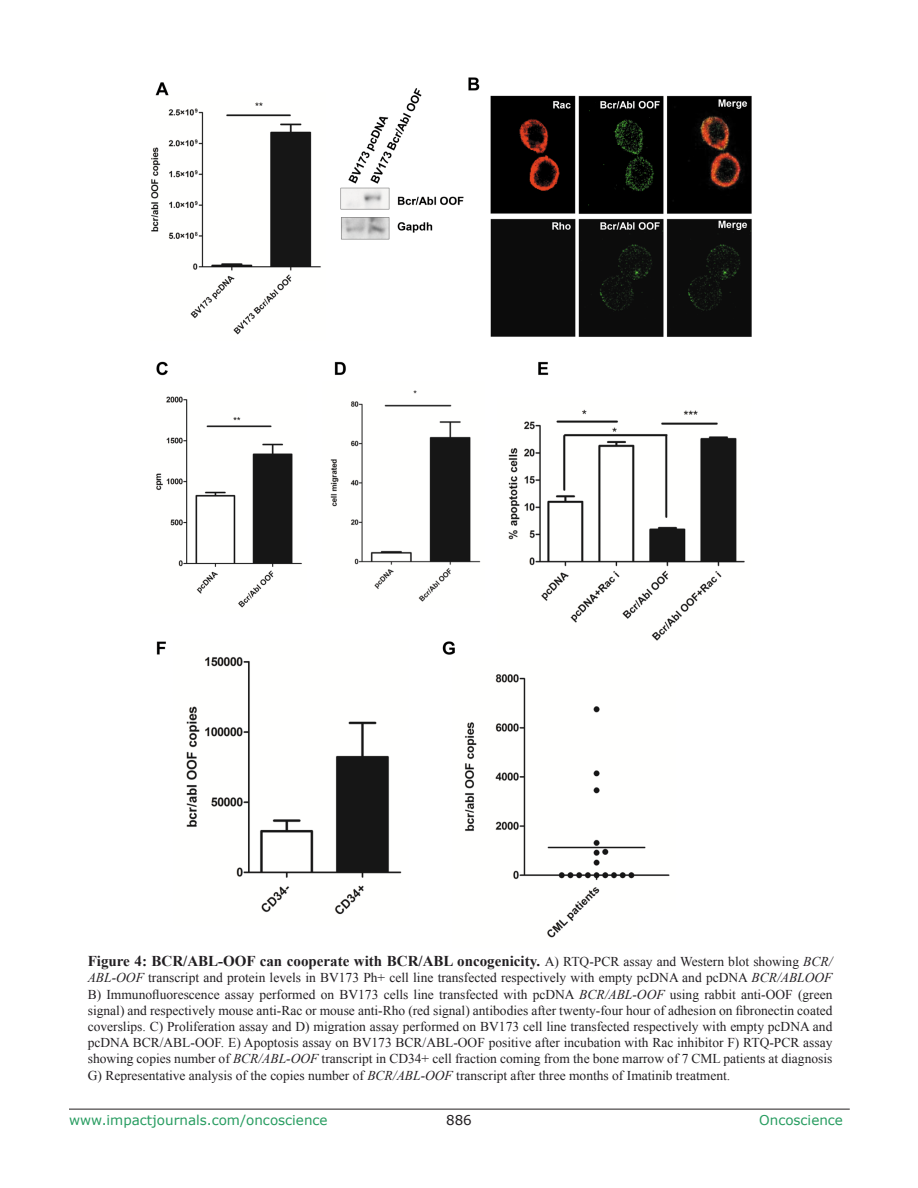
<style>
.page{position:relative;width:918px;height:1188px;background:#fff}
.page>*{position:absolute;margin:0;border:0;box-sizing:border-box;transform-origin:0 0}
.FigureText{font:700 15px "Times New Roman";color:#221f22}
.FigureText-2{font:13.5px/16.2px "Times New Roman";color:#221f22;text-align:justify}
.t1{font:13.5px "Verdana";color:#279c60}
.t2{font:13.5px "Verdana";color:#221f22}
.s1{font-weight:400;font-size:13.5px}
.s2{font-weight:400;font-style:italic;font-size:13.5px}
.s3{font-style:italic}
</style>
<div class="page">
<hr style="left:69px;top:1109px;width:781px;height:1px;background:#231f20">
<img style="left:151px;top:77px;width:601px;height:861px">
<p class="FigureText" style="left:88px;top:950px;width:746px">Figure 4: BCR/ABL-OOF can cooperate with BCR/ABL oncogenicity. <span class="s1">A) RTQ-PCR assay and Western blot showing</span> <span class="s2">BCR/</span></p>
<p class="FigureText-2" style="left:88px;top:969px;width:746px"><span class="s3">ABL-OOF</span> transcript and protein levels in BV173 Ph+ cell line transfected respectively with empty pcDNA and pcDNA <span class="s3">BCR/ABLOOF </span>B) Immunofluorescence assay performed on BV173 cells line transfected with pcDNA <span class="s3">BCR/ABL-OOF</span> using rabbit anti-OOF (green signal) and respectively mouse anti-Rac or mouse anti-Rho (red signal) antibodies after twenty-four hour of adhesion on fibronectin coated coverslips. C) Proliferation assay and D) migration assay performed on BV173 cell line transfected respectively with empty pcDNA and pcDNA BCR/ABL-OOF. E) Apoptosis assay on BV173 BCR/ABL-OOF positive after incubation with Rac inhibitor F) RTQ-PCR assay showing copies number of <span class="s3">BCR/ABL-OOF</span> transcript in CD34+ cell fraction coming from the bone marrow of 7 CML patients at diagnosis G) Representative analysis of the copies number of <span class="s3">BCR/ABL-OOF</span> transcript after three months of Imatinib treatment.</p>
<p class="t1" style="left:69px;top:1111px;width:260px">www.impactjournals.com/oncoscience</p>
<p class="t2" style="left:446px;top:1111px;width:27px">886</p>
<p class="t1" style="left:759px;top:1111px;width:85px">Oncoscience</p>
</div>
